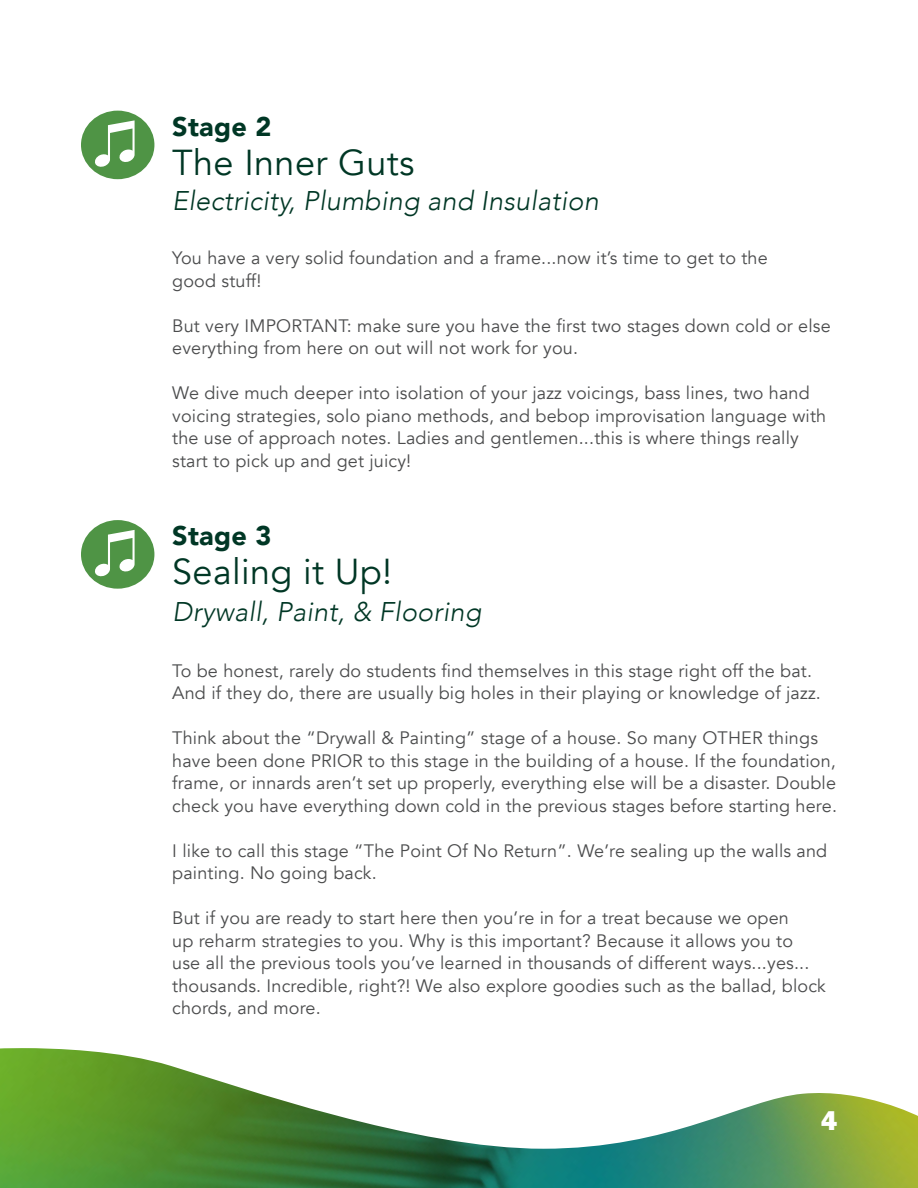
<style>
.page{position:relative;width:918px;height:1188px;background:#fff}
.page>*{position:absolute;margin:0;border:0;box-sizing:border-box;transform-origin:0 0}
.Sub_heading{font:36px "Avenir";letter-spacing:.01em;color:#003725}
.sub-sub_heading{font:italic 300 27px "Avenir";letter-spacing:.01em;color:#003725}
.heading{font:900 27px "Avenir";letter-spacing:.01em;color:#003725}
.t1{font:800 27px "Franklin Gothic";color:#fff}
.paragraph{font:18px/22.5px "Avenir";letter-spacing:.01em;color:#4b4c4d}
</style>
<div class="page">
<img style="left:0;top:1048px;width:918px;height:140px">
<div style="left:81px;top:111px;width:73px;height:68px;background:#4f9445;border-radius:50%"></div>
<svg style="left:95px;top:120px;width:40px;height:47px"></svg>
<div style="left:81px;top:520px;width:73px;height:69px;background:#4f9445;border-radius:50%"></div>
<svg style="left:95px;top:530px;width:40px;height:47px"></svg>
<p class="heading" style="left:172px;top:103px;width:101px">Stage 2</p>
<p class="Sub_heading" style="left:172px;top:141px;width:244px">The Inner Guts</p>
<p class="sub-sub_heading" style="left:172px;top:185px;width:428px">Electricity, Plumbing and Insulation</p>
<p class="paragraph" style="left:172px;top:247px;width:597px">You have a very solid foundation and a frame...now it’s time to get to the</p>
<p class="paragraph" style="left:172px;top:270px;width:91px">good stuff!</p>
<p class="paragraph" style="left:172px;top:315px;width:660px">But very IMPORTANT: make sure you have the first two stages down cold or else everything from here on out will not work for you.</p>
<p class="paragraph" style="left:172px;top:382px;width:655px">We dive much deeper into isolation of your jazz voicings, bass lines, two hand voicing strategies, solo piano methods, and bebop improvisation language with the use of approach notes. Ladies and gentlemen...this is where things really start to pick up and get juicy!</p>
<p class="heading" style="left:172px;top:513px;width:101px">Stage 3</p>
<p class="Sub_heading" style="left:172px;top:550px;width:221px">Sealing it Up!</p>
<p class="sub-sub_heading" style="left:172px;top:596px;width:310px">Drywall, Paint, &amp; Flooring</p>
<p class="paragraph" style="left:172px;top:660px;width:650px">To be honest, rarely do students find themselves in this stage right off the bat.<br>And if they do, there are usually big holes in their playing or knowledge of jazz.</p>
<p class="paragraph" style="left:172px;top:727px;width:666px">Think about the “Drywall &amp; Painting” stage of a house. So many OTHER things have been done PRIOR to this stage in the building of a house. If the foundation, frame, or innards aren’t set up properly, everything else will be a disaster. Double check you have everything down cold in the previous stages before starting here.</p>
<p class="paragraph" style="left:172px;top:840px;width:657px">I like to call this stage “The Point Of No Return”. We’re sealing up the walls and painting. No going back.</p>
<p class="paragraph" style="left:172px;top:907px;width:655px">But if you are ready to start here then you’re in for a treat because we open<br>up reharm strategies to you. Why is this important? Because it allows you to<br>use all the previous tools you’ve learned in thousands of different ways...yes... thousands. Incredible, right?! We also explore goodies such as the ballad, block chords, and more.</p>
<h2 class="t1" style="left:821px;top:1105px;width:18px">4</h2>
</div>
